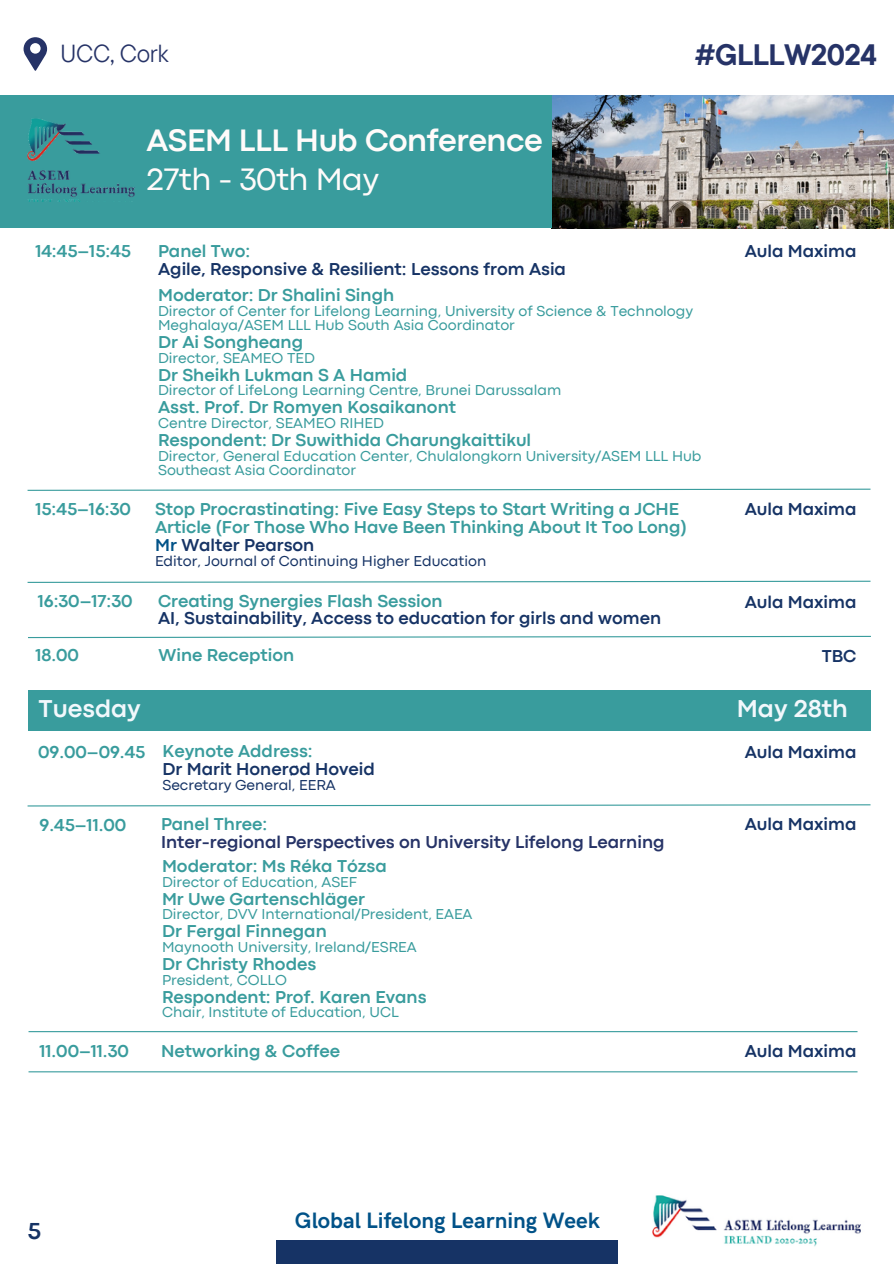
<style>
.page{position:relative;width:894px;height:1264px;background:#fff}
.page>*{position:absolute;margin:0;border:0;box-sizing:border-box;transform-origin:0 0}
.t1{font:700 32.4px/39.3px "Codec Pro";letter-spacing:-.015em;color:#fffbfa}
.t2{font:700 29.4px "TT Commons Pro";letter-spacing:-.015em;color:#263367}
.t3{font:700 25.5px "Codec Pro";color:#f2f8fc}
.t4{font:24.6px "TT Commons Pro";letter-spacing:-.015em;color:#263367}
.t5{font:700 24.15px "Codec Pro";color:#163365}
.t6{font:700 22.35px "HK Grotesk";color:#015288}
.t7{font:700 18px/18px "Codec Pro";color:#399c9d}
.t8{font:700 18px "Codec Pro";color:#163365}
.t9{font:700 18px "Codec Pro";color:#263367}
.t10{font:15px/14.7px "Codec Pro";color:#399c9d}
.t11{font:15px "Codec Pro";color:#163365}
.s1{font-weight:400}
.s2{color:#015288}
</style>
<div class="page">
<img style="left:551px;top:96px;width:342px;height:132px">
<svg style="left:24px;top:37px;width:23px;height:34px"></svg>
<img style="left:652px;top:1195px;width:209px;height:52px">
<div style="left:0;top:96px;width:551px;height:132px;background:#399c9d"></div>
<img style="left:27px;top:118px;width:108px;height:83px">
<svg style="left:27px;top:580px;width:844px;height:3px"></svg>
<div style="left:276px;top:1240px;width:341px;height:23px;background:#163365"></div>
<svg style="left:27px;top:488px;width:844px;height:3px"></svg>
<svg style="left:28px;top:635px;width:843px;height:3px"></svg>
<div style="left:28px;top:691px;width:842px;height:40px;background:#399c9d"></div>
<svg style="left:27px;top:804px;width:844px;height:3px"></svg>
<hr style="left:29px;top:1071px;width:828px;height:1px;background:#399c9d">
<hr style="left:29px;top:1031px;width:828px;height:1px;background:#399c9d">
<h1 class="t4" style="left:60px;top:38px;width:110px">UCC, Cork</h1>
<h4 class="t2" style="left:694px;top:35px;width:184px">#GLLLW2024</h4>
<p class="t1" style="left:146px;top:123px;width:397px">ASEM LLL Hub Conference<br><span class="s1">27th - 30th May</span></p>
<p class="t7" style="left:35px;top:243px;width:97px">14:45–15:45</p>
<h2 class="t7" style="left:158px;top:243px;width:94px">Panel Two:</h2>
<p class="t8" style="left:158px;top:263px;width:409px">Agile, Responsive &amp; Resilient: Lessons from Asia</p>
<p class="t7" style="left:158px;top:287px;width:237px">Moderator: Dr Shalini Singh</p>
<p class="t10" style="left:158px;top:304px;width:536px">Director of Center for Lifelong Learning, University of Science &amp; Technology<br>Meghalaya/ASEM LLL Hub South Asia Coordinator</p>
<p class="t7" style="left:158px;top:334px;width:146px">Dr Ai Songheang</p>
<p class="t10" style="left:158px;top:351px;width:158px">Director, SEAMEO TED</p>
<p class="t7" style="left:158px;top:367px;width:251px">Dr Sheikh Lukman S A Hamid</p>
<p class="t10" style="left:158px;top:384px;width:404px">Director of LifeLong Learning Centre, Brunei Darussalam</p>
<p class="t7" style="left:158px;top:400px;width:299px">Asst. Prof. Dr Romyen Kosaikanont</p>
<p class="t10" style="left:158px;top:417px;width:227px">Centre Director, SEAMEO RIHED</p>
<p class="t7" style="left:158px;top:432px;width:374px">Respondent: Dr Suwithida Charungkaittikul</p>
<p class="t10" style="left:158px;top:449px;width:545px">Director, General Education Center, Chulalongkorn University/ASEM LLL Hub<br>Southeast Asia Coordinator</p>
<p class="t7" style="left:35px;top:501px;width:97px">15:45–16:30</p>
<p class="t7" style="left:155px;top:501px;width:533px">Stop Procrastinating: Five Easy Steps to Start Writing a JCHE<br>Article (For Those Who Have Been Thinking About It Too Long)</p>
<p class="t8" style="left:155px;top:538px;width:161px"><span class="s2">Mr</span> Walter Pearson</p>
<p class="t11" style="left:155px;top:555px;width:332px">Editor, Journal of Continuing Higher Education</p>
<p class="t8" style="left:744px;top:245px;width:113px">Aula Maxima</p>
<p class="t8" style="left:744px;top:502px;width:113px">Aula Maxima</p>
<p class="t7" style="left:158px;top:593px;width:286px">Creating Synergies Flash Session</p>
<p class="t8" style="left:158px;top:611px;width:504px">AI, Sustainability, Access to education for girls and women</p>
<p class="t7" style="left:38px;top:593px;width:96px">16:30–17:30</p>
<p class="t8" style="left:744px;top:595px;width:113px">Aula Maxima</p>
<h3 class="t7" style="left:35px;top:647px;width:45px">18.00</h3>
<h6 class="t7" style="left:158px;top:647px;width:137px">Wine Reception</h6>
<h3 class="t8" style="left:821px;top:649px;width:36px">TBC</h3>
<p class="t3" style="left:39px;top:699px;width:104px">Tuesday</p>
<p class="t3" style="left:736px;top:699px;width:113px">May 28th</p>
<p class="t7" style="left:38px;top:744px;width:109px">09.00–09.45</p>
<p class="t7" style="left:162px;top:743px;width:152px">Keynote Address:</p>
<p class="t8" style="left:744px;top:745px;width:113px">Aula Maxima</p>
<p class="t8" style="left:162px;top:762px;width:214px">Dr Marit Honerød Hoveid</p>
<p class="t11" style="left:162px;top:779px;width:175px">Secretary General, EERA</p>
<p class="t7" style="left:39px;top:817px;width:88px">9.45–11.00</p>
<p class="t7" style="left:161px;top:816px;width:108px">Panel Three:</p>
<p class="t9" style="left:161px;top:835px;width:505px">Inter-regional Perspectives on University Lifelong Learning</p>
<p class="t8" style="left:744px;top:817px;width:113px">Aula Maxima</p>
<p class="t7" style="left:162px;top:858px;width:226px">Moderator: Ms Réka Tózsa</p>
<p class="t10" style="left:162px;top:875px;width:197px">Director of Education, ASEF</p>
<p class="t7" style="left:162px;top:891px;width:204px">Mr Uwe Gartenschläger</p>
<p class="t10" style="left:162px;top:908px;width:312px">Director, DVV International/President, EAEA</p>
<p class="t7" style="left:162px;top:923px;width:166px">Dr Fergal Finnegan</p>
<p class="t10" style="left:162px;top:940px;width:256px">Maynooth University, Ireland/ESREA</p>
<p class="t7" style="left:162px;top:956px;width:156px">Dr Christy Rhodes</p>
<p class="t10" style="left:162px;top:973px;width:126px">President, COLLO</p>
<p class="t7" style="left:162px;top:988px;width:266px">Respondent: Prof. Karen Evans</p>
<p class="t10" style="left:162px;top:1005px;width:238px">Chair, Institute of Education, UCL</p>
<p class="t7" style="left:39px;top:1042px;width:91px">11.00–11.30</p>
<p class="t7" style="left:161px;top:1042px;width:180px">Networking &amp; Coffee</p>
<h5 class="t8" style="left:744px;top:1044px;width:113px">Aula Maxima</h5>
<p class="t5" style="left:28px;top:1222px;width:15px">5</p>
<p class="t6" style="left:295px;top:1207px;width:306px">Global Lifelong Learning Week</p>
</div>
